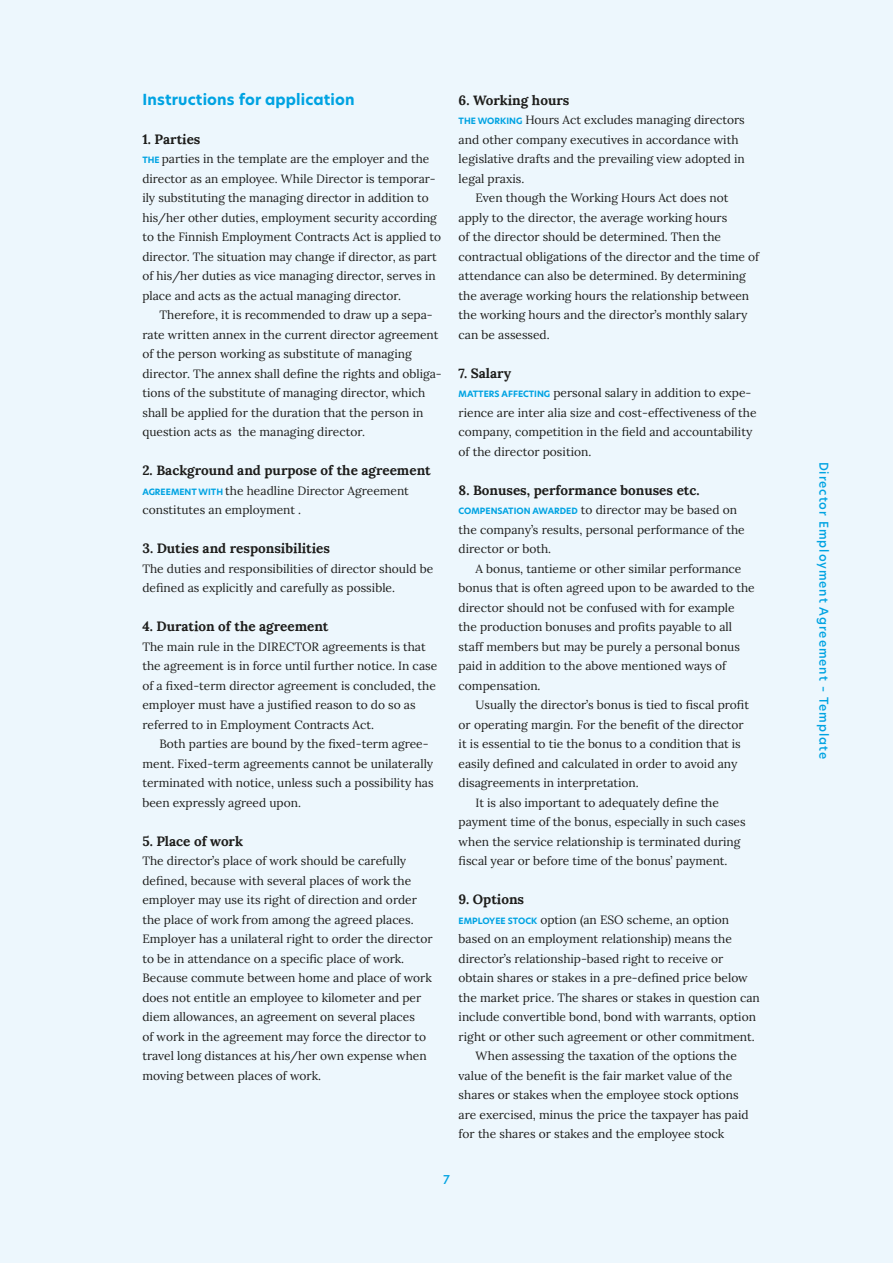
<style>
.page{position:relative;width:893px;height:1263px;background:#edf7fd}
.page>*{position:absolute;margin:0;border:0;box-sizing:border-box;transform-origin:0 0}
.leipis_no_indent{font:700 15px "Hero New";letter-spacing:.01em;color:#00a3e2}
._1_ots{font:700 13.5px "Lora";color:#1d1d1b}
._1_leipis{font:12px/19.5px "Lora";color:#1d1d1b}
._1_leipis_sis{font:12px/19.5px "Lora";color:#1d1d1b}
.t1{font:500 12px "Hero New";letter-spacing:.08em;color:#00a3e2}
.s1{font-family:"Hero New";font-weight:700;font-size:8.55px;color:#00a3e2}
</style>
<div class="page">
<p class="leipis_no_indent" style="left:142px;top:89px;width:214px">Instructions for application</p>
<h2 class="_1_ots" style="left:142px;top:127px;width:60px">1. Parties</h2>
<p class="_1_leipis" style="left:142px;top:148px;width:300px"><span class="s1">THE</span> parties in the template are the employer and the director as an employee. While Director is temporar&shy;ily substituting the managing director in addition to his/her other duties, employment security according to the Finnish Employment Contracts Act is applied to director. The situation may change if director, as part of his/her duties as vice managing director, serves in place and acts as the actual managing director.</p>
<p class="_1_leipis_sis" style="left:142px;top:304px;width:301px;text-indent:17px">Therefore, it is recommended to draw up a sepa&shy;rate written annex in the current director agreement of the person working as substitute of managing director. The annex shall define the rights and obliga&shy;tions of the substitute of managing director, which shall be applied for the duration that the person in question acts as the managing director.</p>
<h2 class="_1_ots" style="left:142px;top:459px;width:290px">2. Background and purpose of the agreement</h2>
<p class="_1_leipis" style="left:142px;top:480px;width:268px"><span class="s1">AGREEMENT WITH</span> the headline Director Agreement constitutes an employment .</p>
<h2 class="_1_ots" style="left:142px;top:537px;width:189px">3. Duties and responsibilities</h2>
<p class="_1_leipis" style="left:142px;top:558px;width:292px">The duties and responsibilities of director should be defined as explicitly and carefully as possible.</p>
<h2 class="_1_ots" style="left:142px;top:615px;width:188px">4. Duration of the agreement</h2>
<p class="_1_leipis" style="left:142px;top:636px;width:296px">The main rule in the DIRECTOR agreements is that the agreement is in force until further notice. In case of a fixed-term director agreement is concluded, the employer must have a justified reason to do so as referred to in Employment Contracts Act.</p>
<p class="_1_leipis_sis" style="left:142px;top:733px;width:293px;text-indent:17px">Both parties are bound by the fixed-term agree&shy;ment. Fixed-term agreements cannot be unilaterally terminated with notice, unless such a possibility has been expressly agreed upon.</p>
<h2 class="_1_ots" style="left:142px;top:829px;width:102px">5. Place of work</h2>
<p class="_1_leipis" style="left:142px;top:850px;width:292px">The director’s place of work should be carefully defined, because with several places of work the employer may use its right of direction and order the place of work from among the agreed places.<br>Employer has a unilateral right to order the director to be in attendance on a specific place of work.<br>Because commute between home and place of work does not entitle an employee to kilometer and per diem allowances, an agreement on several places<br>of work in the agreement may force the director to travel long distances at his/her own expense when moving between places of work.</p>
<h2 class="_1_ots" style="left:459px;top:88px;width:112px">6. Working hours</h2>
<p class="_1_leipis" style="left:459px;top:109px;width:288px"><span class="s1">THE WORKING</span> Hours Act excludes managing directors and other company executives in accordance with legislative drafts and the prevailing view adopted in legal praxis.</p>
<p class="_1_leipis_sis" style="left:459px;top:187px;width:302px;text-indent:17px">Even though the Working Hours Act does not apply to the director, the average working hours<br>of the director should be determined. Then the contractual obligations of the director and the time of attendance can also be determined. By determining the average working hours the relationship between the working hours and the director’s monthly salary can be assessed.</p>
<h2 class="_1_ots" style="left:459px;top:361px;width:54px">7. Salary</h2>
<p class="_1_leipis" style="left:459px;top:382px;width:299px"><span class="s1">MATTERS AFFECTING</span> personal salary in addition to expe&shy;rience are inter alia size and cost-effectiveness of the company, competition in the field and accountability of the director position.</p>
<h2 class="_1_ots" style="left:459px;top:478px;width:243px">8. Bonuses, performance bonuses etc.</h2>
<p class="_1_leipis" style="left:459px;top:499px;width:288px"><span class="s1">COMPENSATION AWARDED</span> to director may be based on the company’s results, personal performance of the director or both.</p>
<p class="_1_leipis_sis" style="left:459px;top:558px;width:298px;text-indent:17px">A bonus, tantieme or other similar performance bonus that is often agreed upon to be awarded to the director should not be confused with for example the production bonuses and profits payable to all staff members but may be purely a personal bonus paid in addition to the above mentioned ways of compensation.</p>
<p class="_1_leipis_sis" style="left:459px;top:694px;width:292px;text-indent:17px">Usually the director’s bonus is tied to fiscal profit or operating margin. For the benefit of the director it is essential to tie the bonus to a condition that is easily defined and calculated in order to avoid any disagreements in interpretation.</p>
<p class="_1_leipis_sis" style="left:459px;top:792px;width:289px;text-indent:17px">It is also important to adequately define the payment time of the bonus, especially in such cases when the service relationship is terminated during fiscal year or before time of the bonus’ payment.</p>
<h2 class="_1_ots" style="left:459px;top:888px;width:67px">9. Options</h2>
<p class="_1_leipis" style="left:459px;top:909px;width:303px"><span class="s1">EMPLOYEE STOCK</span> option (an ESO scheme, an option based on an employment relationship) means the director’s relationship-based right to receive or obtain shares or stakes in a pre-defined price below the market price. The shares or stakes in question can include convertible bond, bond with warrants, option right or other such agreement or other commitment.</p>
<p class="_1_leipis_sis" style="left:459px;top:1045px;width:291px;text-indent:17px">When assessing the taxation of the options the value of the benefit is the fair market value of the shares or stakes when the employee stock options are exercised, minus the price the taxpayer has paid for the shares or stakes and the employee stock</p>
<p class="t1" style="left:443px;top:1172px;width:8px">7</p>
<p class="t1" style="left:832px;top:462px;width:299px;rotate:90deg">Director Employment Agreement – Template</p>
</div>
